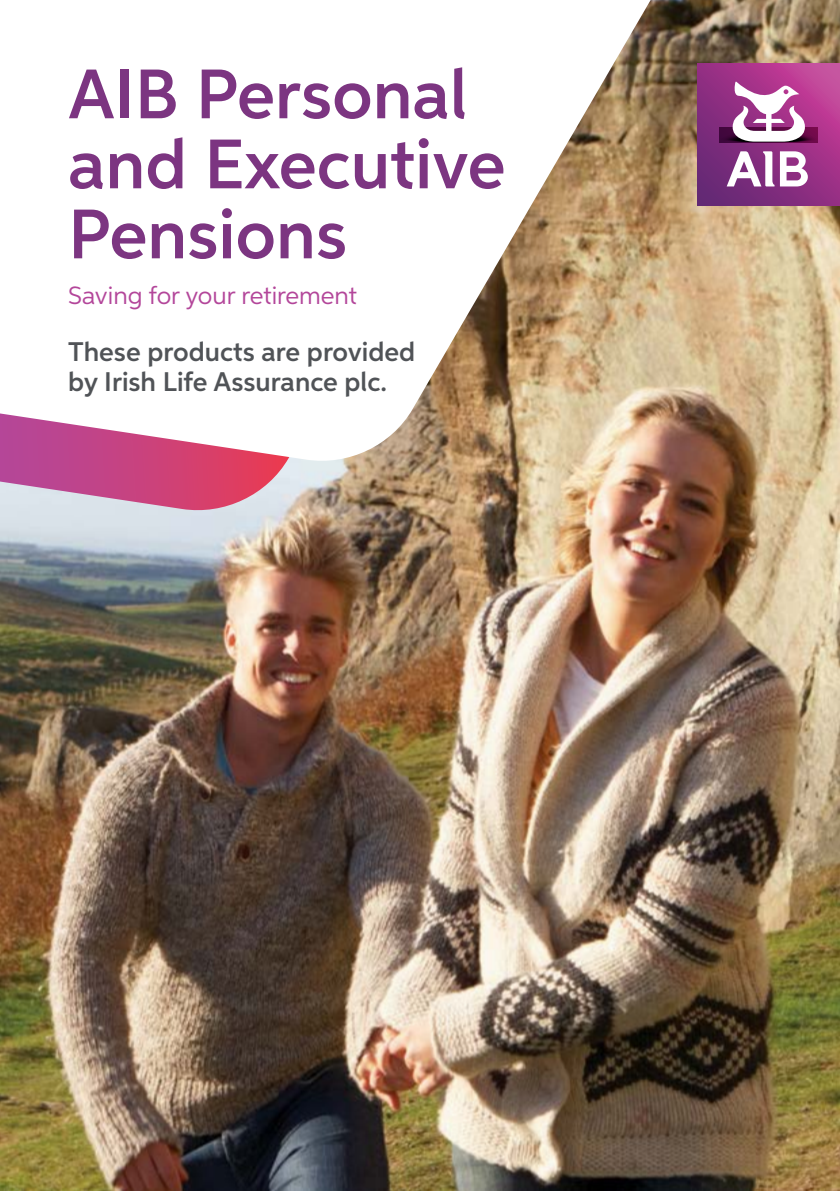
<style>
.page{position:relative;width:840px;height:1191px;background:#fff}
.page>*{position:absolute;margin:0;border:0;box-sizing:border-box;transform-origin:0 0}
.t1{font:600 70px/70px "Aspira";color:#7c3581}
.t2{font:600 27px/30px "Aspira";color:#505357}
.t3{font:25px "Aspira";color:#b3469a}
</style>
<div class="page">
<img style="left:0;top:466px;width:839px;height:725px">
<svg style="left:0;top:466px;width:473px;height:49px;background:#c78c98"></svg>
<svg style="left:0;top:0;width:839px;height:466px"></svg>
<svg style="left:697px;top:64px;width:142px;height:142px;background:#933284"></svg>
<svg style="left:719px;top:81px;width:98px;height:61px"></svg>
<svg style="left:726px;top:151px;width:81px;height:35px"></svg>
<h1 class="t1" style="left:68px;top:59px;width:438px">AIB Personal and Executive<br>Pensions</h1>
<p class="t3" style="left:68px;top:280px;width:290px">Saving for your retirement</p>
<p class="t2" style="left:68px;top:336px;width:348px">These products are provided by Irish Life Assurance plc.</p>
</div>
